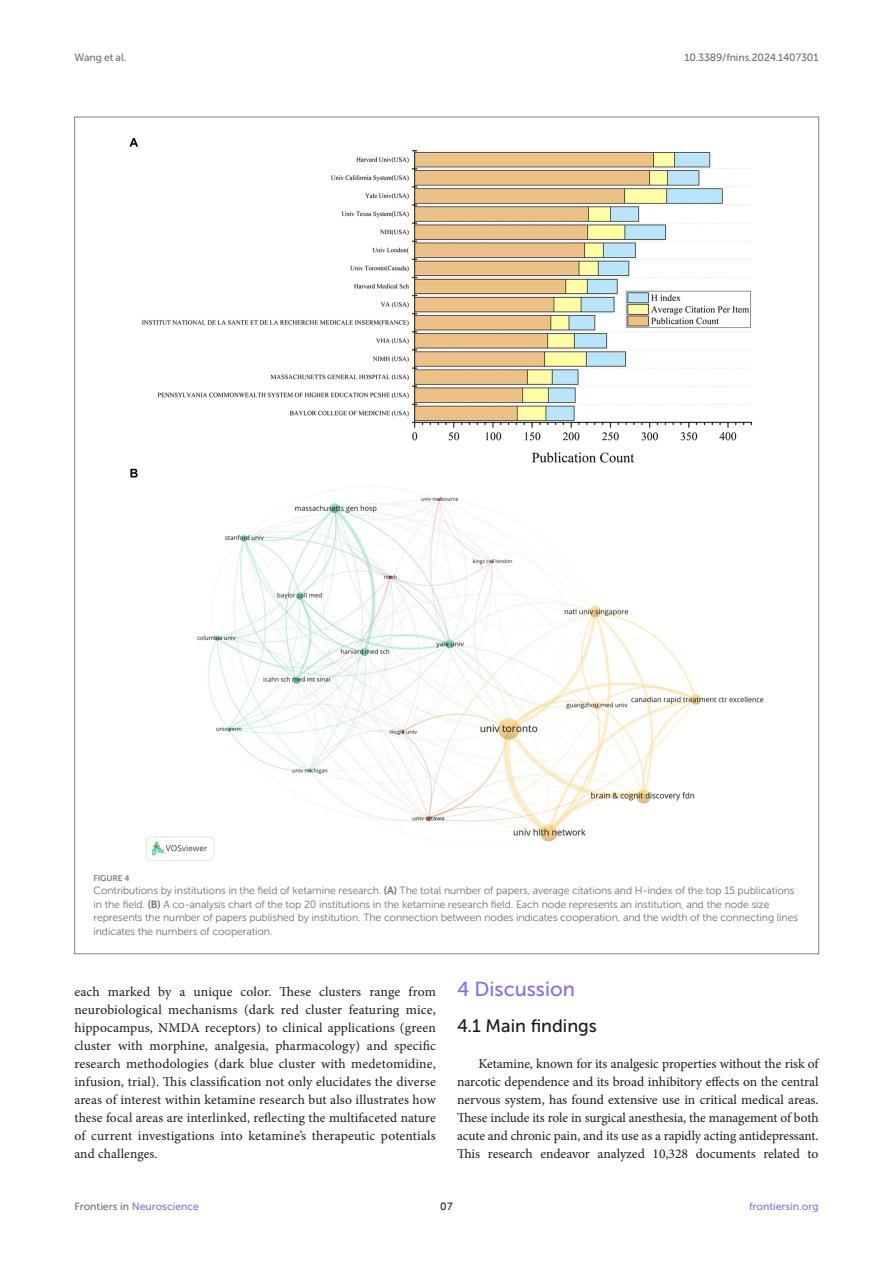
<style>
.page{position:relative;width:893px;height:1263px;background:#fff}
.page>*{position:absolute;margin:0;border:0;box-sizing:border-box;transform-origin:0 0}
.HEAD_1{font:20.25px "Museo Sans 500";color:#856df0}
.HEAD_2_after_HEAD_1{font:18px "Museo Sans 500";color:#1b1c1b}
.TEXT{font:13.5px/18px "Minion Pro";letter-spacing:.01em;color:#1b1c1b;text-align:justify}
.TEXT_FLUSH{font:13.5px/18px "Minion Pro";letter-spacing:-.005em;color:#1b1c1b;text-align:justify}
.FIG_LEG{font:10.5px/13.5px "Museo Sans 300";letter-spacing:-.01em;color:#706f70}
.t1{font:10.5px "Museo Sans 500";color:#856df0}
.t2{font:10.5px "Museo Sans 500";letter-spacing:-.015em;color:#706f70}
.t3{font:10.5px "Museo Sans 500";color:#1b1c1b}
.FIG_HD{font:8.25px "Museo Sans 700";letter-spacing:-.01em;color:#7e7f7f}
.s1{font-family:"Museo Sans 700"}
.s2{color:#706f70}
</style>
<div class="page">
<img style="left:129px;top:138px;width:635px;height:723px">
<p class="t2" style="left:74px;top:51px;width:53px">Wang et al.</p>
<p class="t2" style="left:684px;top:51px;width:136px">10.3389/fnins.2024.1407301</p>
<p class="FIG_HD" style="left:94px;top:873px;width:37px">FIGURE 4</p>
<p class="FIG_LEG" style="left:94px;top:884px;width:706px">Contributions by institutions in the field of ketamine research. <span class="s1">(A)</span> The total number of papers, average citations and H-index of the top 15 publications in the field. <span class="s1">(B)</span> A co-analysis chart of the top 20 institutions in the ketamine research field. Each node represents an institution, and the node size represents the number of papers published by institution. The connection between nodes indicates cooperation, and the width of the connecting lines indicates the numbers of cooperation.</p>
<p class="TEXT" style="left:74px;top:983px;width:363px">each marked by a unique color. These clusters range from neurobiological mechanisms (dark red cluster featuring mice, hippocampus, NMDA receptors) to clinical applications (green cluster with morphine, analgesia, pharmacology) and specific research methodologies (dark blue cluster with medetomidine, infusion, trial). This classification not only elucidates the diverse areas of interest within ketamine research but also illustrates how these focal areas are interlinked, reflecting the multifaceted nature of current investigations into ketamine’s therapeutic potentials and challenges.</p>
<p class="HEAD_1" style="left:457px;top:978px;width:119px">4 Discussion</p>
<p class="HEAD_2_after_HEAD_1" style="left:457px;top:1016px;width:141px">4.1 Main findings</p>
<p class="TEXT_FLUSH" style="left:457px;top:1055px;width:363px;text-indent:21px">Ketamine, known for its analgesic properties without the risk of narcotic dependence and its broad inhibitory effects on the central nervous system, has found extensive use in critical medical areas.<br>These include its role in surgical anesthesia, the management of both acute and chronic pain, and its use as a rapidly acting antidepressant.<br>This research endeavor analyzed 10,328 documents related to</p>
<p class="t1" style="left:74px;top:1200px;width:126px"><span class="s2">Frontiers in</span> Neuroscience</p>
<p class="t3" style="left:440px;top:1200px;width:14px">07</p>
<p class="t1" style="left:749px;top:1200px;width:71px">frontiersin.org</p>
</div>
